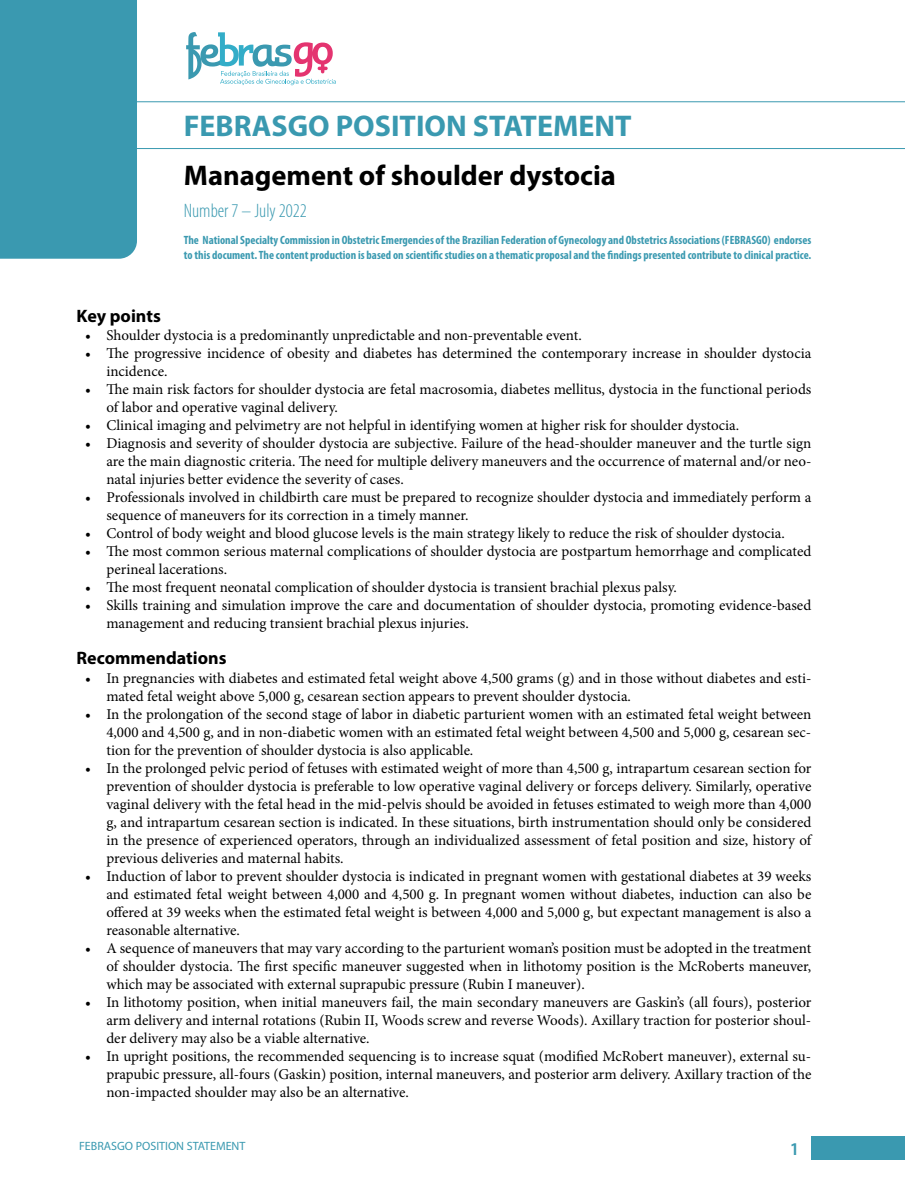
<style>
.page{position:relative;width:905px;height:1202px;background:#fff}
.page>*{position:absolute;margin:0;border:0;box-sizing:border-box;transform-origin:0 0}
.t1{font:700 30px "Myriad Pro";color:#3a99b0}
.t2{font:700 28.5px "Myriad Pro";color:#000}
.t3{font:300 condensed 19.5px "Myriad Pro";color:#3a99b0}
.t4{font:700 18px "Myriad Pro";color:#000}
.t5{font:600 18px "Myriad Pro";color:#3a99b0}
.t6{font:15px/18px "Minion Pro";color:#000;text-align:justify}
.t7{font:700 condensed 12px/14.4px "Myriad Pro";color:#3a99b0}
.t8{font:12px "Myriad Pro";color:#3a99b0}
</style>
<div class="page">
<div style="left:811px;top:1135px;width:93px;height:23px;background:#3a99b0"></div>
<svg style="left:0;top:0;width:904px;height:259px"></svg>
<h1 class="t1" style="left:184px;top:106px;width:449px">FEBRASGO POSITION STATEMENT</h1>
<h2 class="t2" style="left:184px;top:157px;width:433px">Management of shoulder dystocia</h2>
<h3 class="t3" style="left:184px;top:199px;width:125px">Number 7 – July 2022</h3>
<p class="t7" style="left:184px;top:233px;width:629px">The National Specialty Commission in Obstetric Emergencies of the Brazilian Federation of Gynecology and Obstetrics Associations (FEBRASGO) endorses to this document. The content production is based on scientific studies on a thematic proposal and the findings presented contribute to clinical practice.</p>
<p class="t4" style="left:77px;top:304px;width:86px">Key points</p>
<p class="t6" style="left:85px;top:326px;width:498px">• Shoulder dystocia is a predominantly unpredictable and non-preventable event.</p>
<p class="t6" style="left:106px;top:344px;width:706px;text-indent:-21px">• The progressive incidence of obesity and diabetes has determined the contemporary increase in shoulder dystocia incidence.</p>
<p class="t6" style="left:106px;top:380px;width:706px;text-indent:-21px">• The main risk factors for shoulder dystocia are fetal macrosomia, diabetes mellitus, dystocia in the functional periods of labor and operative vaginal delivery.</p>
<p class="t6" style="left:85px;top:416px;width:655px">• Clinical imaging and pelvimetry are not helpful in identifying women at higher risk for shoulder dystocia.</p>
<p class="t6" style="left:106px;top:434px;width:706px;text-indent:-21px">• Diagnosis and severity of shoulder dystocia are subjective. Failure of the head-shoulder maneuver and the turtle sign are the main diagnostic criteria. The need for multiple delivery maneuvers and the occurrence of maternal and/or neo&shy;natal injuries better evidence the severity of cases.</p>
<p class="t6" style="left:106px;top:488px;width:706px;text-indent:-21px">• Professionals involved in childbirth care must be prepared to recognize shoulder dystocia and immediately perform a sequence of maneuvers for its correction in a timely manner.</p>
<p class="t6" style="left:85px;top:524px;width:701px">• Control of body weight and blood glucose levels is the main strategy likely to reduce the risk of shoulder dystocia.</p>
<p class="t6" style="left:106px;top:542px;width:706px;text-indent:-21px">• The most common serious maternal complications of shoulder dystocia are postpartum hemorrhage and complicated perineal lacerations.</p>
<p class="t6" style="left:85px;top:578px;width:593px">• The most frequent neonatal complication of shoulder dystocia is transient brachial plexus palsy.</p>
<p class="t6" style="left:106px;top:596px;width:706px;text-indent:-21px">• Skills training and simulation improve the care and documentation of shoulder dystocia, promoting evidence-based management and reducing transient brachial plexus injuries.</p>
<p class="t4" style="left:77px;top:646px;width:151px">Recommendations</p>
<p class="t6" style="left:106px;top:668px;width:706px;text-indent:-21px">• In pregnancies with diabetes and estimated fetal weight above 4,500 grams (g) and in those without diabetes and esti&shy;mated fetal weight above 5,000 g, cesarean section appears to prevent shoulder dystocia.</p>
<p class="t6" style="left:106px;top:704px;width:706px;text-indent:-21px">• In the prolongation of the second stage of labor in diabetic parturient women with an estimated fetal weight between 4,000 and 4,500 g, and in non-diabetic women with an estimated fetal weight between 4,500 and 5,000 g, cesarean sec&shy;tion for the prevention of shoulder dystocia is also applicable.</p>
<p class="t6" style="left:106px;top:758px;width:706px;text-indent:-21px">• In the prolonged pelvic period of fetuses with estimated weight of more than 4,500 g, intrapartum cesarean section for prevention of shoulder dystocia is preferable to low operative vaginal delivery or forceps delivery. Similarly, operative vaginal delivery with the fetal head in the mid-pelvis should be avoided in fetuses estimated to weigh more than 4,000 g, and intrapartum cesarean section is indicated. In these situations, birth instrumentation should only be considered in the presence of experienced operators, through an individualized assessment of fetal position and size, history of previous deliveries and maternal habits.</p>
<p class="t6" style="left:106px;top:866px;width:706px;text-indent:-21px">• Induction of labor to prevent shoulder dystocia is indicated in pregnant women with gestational diabetes at 39 weeks and estimated fetal weight between 4,000 and 4,500 g. In pregnant women without diabetes, induction can also be offered at 39 weeks when the estimated fetal weight is between 4,000 and 5,000 g, but expectant management is also a reasonable alternative.</p>
<p class="t6" style="left:106px;top:938px;width:706px;text-indent:-21px">• A sequence of maneuvers that may vary according to the parturient woman’s position must be adopted in the treatment of shoulder dystocia. The first specific maneuver suggested when in lithotomy position is the McRoberts maneuver, which may be associated with external suprapubic pressure (Rubin I maneuver).</p>
<p class="t6" style="left:106px;top:992px;width:706px;text-indent:-21px">• In lithotomy position, when initial maneuvers fail, the main secondary maneuvers are Gaskin’s (all fours), posterior arm delivery and internal rotations (Rubin II, Woods screw and reverse Woods). Axillary traction for posterior shoul&shy;der delivery may also be a viable alternative.</p>
<p class="t6" style="left:106px;top:1046px;width:706px;text-indent:-21px">• In upright positions, the recommended sequencing is to increase squat (modified McRobert maneuver), external su&shy;prapubic pressure, all-fours (Gaskin) position, internal maneuvers, and posterior arm delivery. Axillary traction of the non-impacted shoulder may also be an alternative.</p>
<p class="t8" style="left:79px;top:1138px;width:168px">FEBRASGO POSITION STATEMENT</p>
<p class="t5" style="left:789px;top:1137px;width:11px">1</p>
</div>
